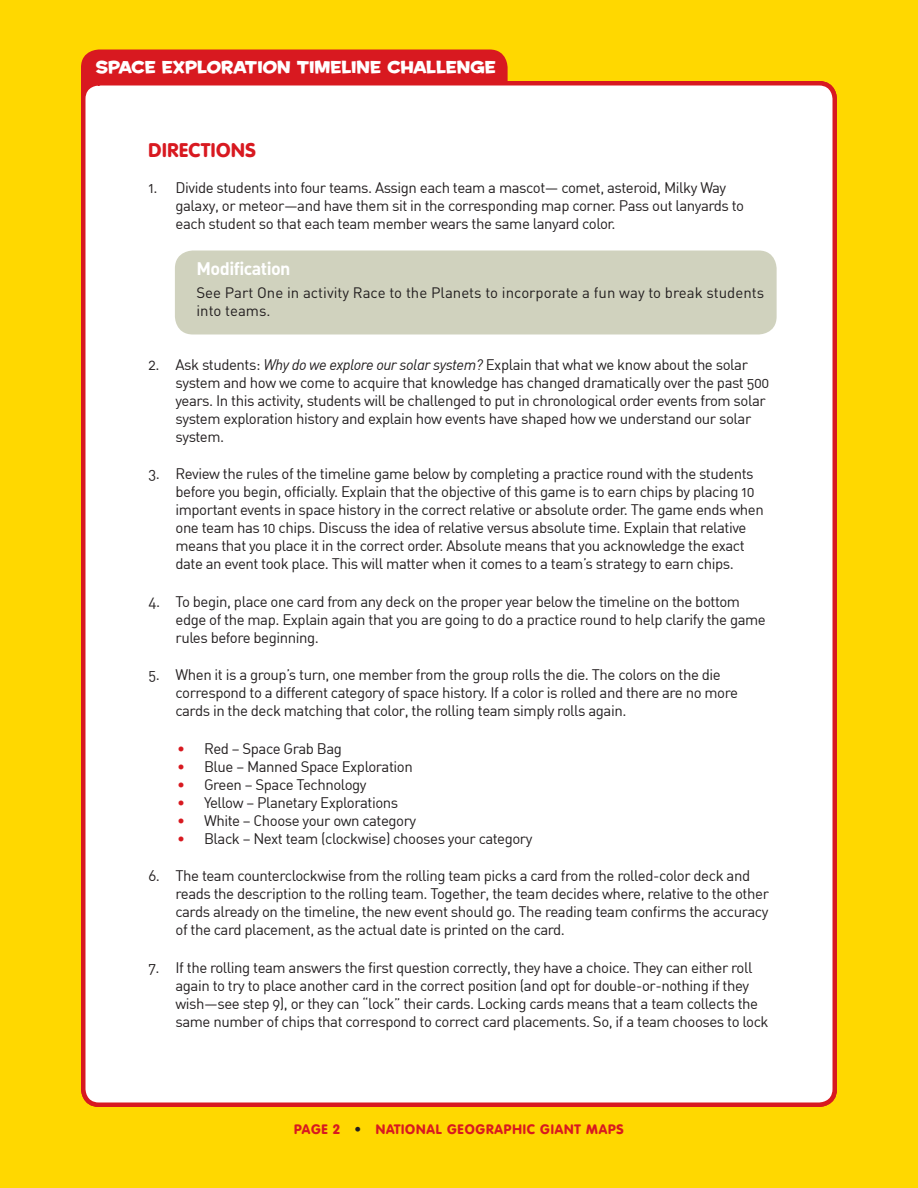
<style>
.page{position:relative;width:918px;height:1188px;background:#ffd800}
.page>*{position:absolute;margin:0;border:0;box-sizing:border-box;transform-origin:0 0}
.t1{font:900 19.5px "VAG Rounded Std";color:#d81920}
.t2{font:18px "DIN Bold Alternate";letter-spacing:-.03em;color:#fff}
.t3{font:16.5px "Housearama Kingpin";color:#fff}
.t4{font:15px/18px "DIN Regular Alternate";letter-spacing:-.03em;color:#231f20}
.t5{font:15px/18px "DIN";color:#231f20}
.t6{font:900 13.5px "VAG Rounded Std";letter-spacing:.06em;color:#d81920}
.s1{font-family:"DIN Regular Italic Alt"}
.s2{color:#d81920}
.s3{color:#231f20}
</style>
<div class="page">
<div style="left:81px;top:50px;width:427px;height:43px;background:#d81920"></div>
<div style="left:83px;top:83px;width:752px;height:1022px;background:#fff;border-radius:16px"></div>
<div style="left:81px;top:81px;width:756px;height:1026px;border:4px solid #d81920;border-radius:16px"></div>
<div style="left:175px;top:250px;width:602px;height:85px;background:#d0d2be;border-radius:18px"></div>
<p class="t3" style="left:96px;top:56px;width:402px">SPACE EXPLORATION TIMELINE CHALLENGE</p>
<h1 class="t1" style="left:148px;top:138px;width:12px">DIRECTIONS</h1>
<p class="t4" style="left:176px;top:178px;width:570px;text-indent:-27px">1. Divide students into four teams. Assign each team a mascot— comet, asteroid, Milky Way galaxy, or meteor—and have them sit in the corresponding map corner. Pass out lanyards to each student so that each team member wears the same lanyard color.</p>
<p class="t2" style="left:196px;top:257px;width:96px">Modification</p>
<p class="t5" style="left:196px;top:283px;width:569px">See Part One in activity Race to the Planets to incorporate a fun way to break students into teams.</p>
<p class="t4" style="left:176px;top:355px;width:595px;text-indent:-27px">2. Ask students: <span class="s1">Why do we explore our solar system?</span> Explain that what we know about the solar system and how we come to acquire that knowledge has changed dramatically over the past 500 years. In this activity, students will be challenged to put in chronological order events from solar system exploration history and explain how events have shaped how we understand our solar system.</p>
<p class="t4" style="left:176px;top:465px;width:590px;text-indent:-27px">3. Review the rules of the timeline game below by completing a practice round with the students before you begin, officially. Explain that the objective of this game is to earn chips by placing 10 important events in space history in the correct relative or absolute order. The game ends when one team has 10 chips. Discuss the idea of relative versus absolute time. Explain that relative means that you place it in the correct order. Absolute means that you acknowledge the exact date an event took place. This will matter when it comes to a team’s strategy to earn chips.</p>
<p class="t4" style="left:176px;top:592px;width:592px;text-indent:-27px">4. To begin, place one card from any deck on the proper year below the timeline on the bottom edge of the map. Explain again that you are going to do a practice round to help clarify the game rules before beginning.</p>
<p class="t4" style="left:176px;top:666px;width:564px;text-indent:-27px">5. When it is a group’s turn, one member from the group rolls the die. The colors on the die correspond to a different category of space history. If a color is rolled and there are no more cards in the deck matching that color, the rolling team simply rolls again.</p>
<p class="t4" style="left:177px;top:739px;width:167px"><span class="s2">•</span> Red – Space Grab Bag</p>
<p class="t4" style="left:177px;top:757px;width:237px"><span class="s2">•</span> Blue – Manned Space Exploration</p>
<p class="t4" style="left:177px;top:775px;width:191px"><span class="s2">•</span> Green – Space Technology</p>
<p class="t4" style="left:177px;top:793px;width:223px"><span class="s2">•</span> Yellow – Planetary Explorations</p>
<p class="t4" style="left:177px;top:811px;width:241px"><span class="s2">•</span> White – Choose your own category</p>
<p class="t4" style="left:177px;top:829px;width:357px"><span class="s2">•</span> Black – Next team (clockwise) chooses your category</p>
<p class="t4" style="left:176px;top:867px;width:595px;text-indent:-27px">6. The team counterclockwise from the rolling team picks a card from the rolled-color deck and reads the description to the rolling team. Together, the team decides where, relative to the other cards already on the timeline, the new event should go. The reading team confirms the accuracy of the card placement, as the actual date is printed on the card.</p>
<p class="t4" style="left:176px;top:958px;width:595px;text-indent:-27px">7. If the rolling team answers the first question correctly, they have a choice. They can either roll again to try to place another card in the correct position (and opt for double-or-nothing if they wish—see step 9), or they can “lock” their cards. Locking cards means that a team collects the same number of chips that correspond to correct card placements. So, if a team chooses to lock</p>
<p class="t6" style="left:294px;top:1121px;width:331px">PAGE 2 <span class="s3">•</span> NATIONAL GEOGRAPHIC GIANT MAPS</p>
</div>
